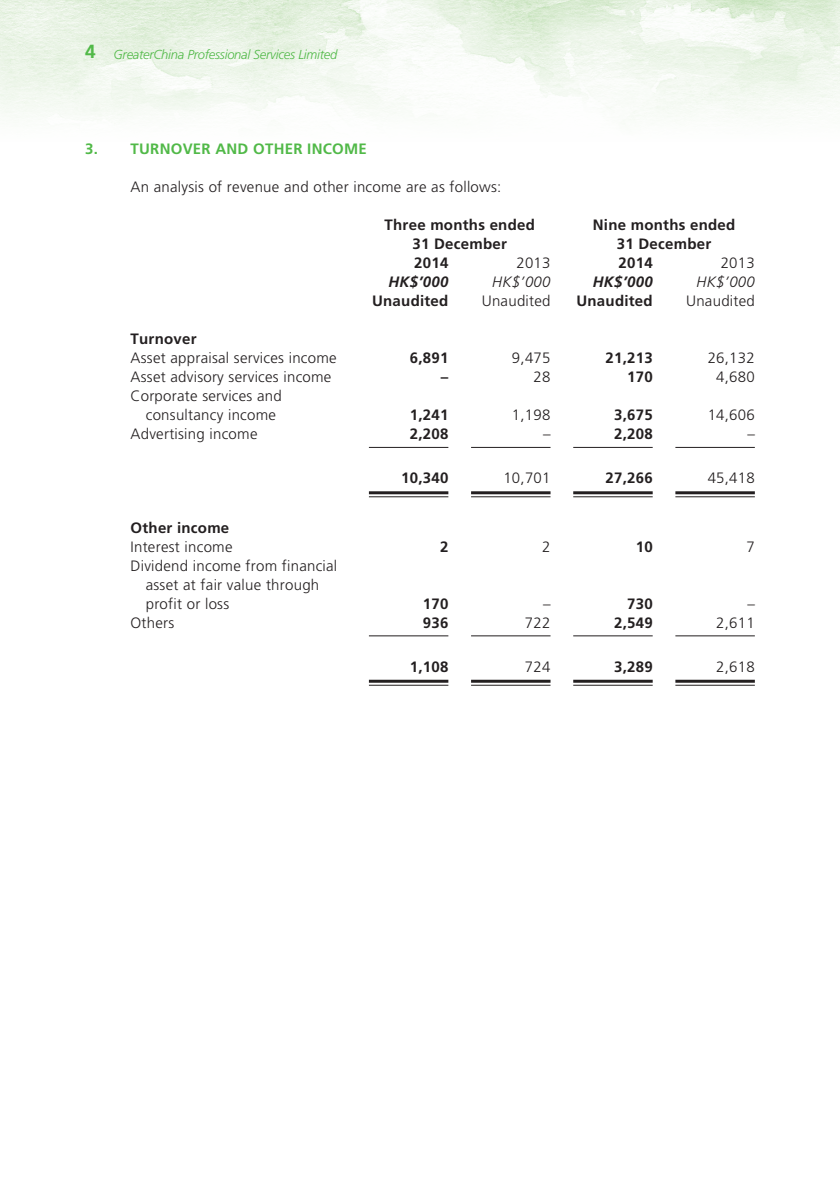
<style>
.page{position:relative;width:840px;height:1191px;background:#fff}
.page>*{position:absolute;margin:0;border:0;box-sizing:border-box;transform-origin:0 0}
.t1{font:300 15px/19px "Frutiger LT Std";letter-spacing:.015em;color:#231f20}
.t2{font:700 15px/19px "Frutiger LT Std";letter-spacing:.015em;color:#231f20;text-align:center}
.t3{font:700 15px "Frutiger LT Std";letter-spacing:.015em;color:#51b948}
.t4{font:italic 700 15px "Frutiger LT Std";letter-spacing:.015em;color:#231f20}
.t5{font:italic 300 15px "Frutiger LT Std";letter-spacing:.015em;color:#231f20}
.t6{font:italic 300 13px "Frutiger LT Std";letter-spacing:-.02em;color:#51b948}
.s1{font-weight:700;font-style:normal;font-size:19px}
</style>
<div class="page">
<img style="left:0;top:0;width:840px;height:120px">
<hr style="left:369px;top:447px;width:79px;height:1px;background:#231f20">
<hr style="left:471px;top:447px;width:79px;height:1px;background:#231f20">
<hr style="left:573px;top:447px;width:79px;height:1px;background:#231f20">
<hr style="left:675px;top:447px;width:79px;height:1px;background:#231f20">
<hr style="left:369px;top:491px;width:79px;height:3px;background:#231f20">
<hr style="left:369px;top:496px;width:79px;height:1px;background:#231f20">
<hr style="left:471px;top:491px;width:79px;height:3px;background:#231f20">
<hr style="left:471px;top:496px;width:79px;height:1px;background:#231f20">
<hr style="left:573px;top:491px;width:79px;height:3px;background:#231f20">
<hr style="left:573px;top:496px;width:79px;height:1px;background:#231f20">
<hr style="left:675px;top:491px;width:79px;height:3px;background:#231f20">
<hr style="left:675px;top:496px;width:79px;height:1px;background:#231f20">
<hr style="left:369px;top:635px;width:79px;height:1px;background:#231f20">
<hr style="left:471px;top:635px;width:79px;height:1px;background:#231f20">
<hr style="left:573px;top:635px;width:79px;height:1px;background:#231f20">
<hr style="left:675px;top:635px;width:79px;height:1px;background:#231f20">
<hr style="left:369px;top:679px;width:79px;height:3px;background:#231f20">
<hr style="left:369px;top:684px;width:79px;height:1px;background:#231f20">
<hr style="left:471px;top:679px;width:79px;height:3px;background:#231f20">
<hr style="left:471px;top:684px;width:79px;height:1px;background:#231f20">
<hr style="left:573px;top:679px;width:79px;height:3px;background:#231f20">
<hr style="left:573px;top:684px;width:79px;height:1px;background:#231f20">
<hr style="left:675px;top:679px;width:79px;height:3px;background:#231f20">
<hr style="left:675px;top:684px;width:79px;height:1px;background:#231f20">
<p class="t6" style="left:85px;top:47px;width:253px"><span class="s1">4</span> GreaterChina Professional Services Limited</p>
<p class="t3" style="left:85px;top:140px;width:283px">3. TURNOVER AND OTHER INCOME</p>
<p class="t1" style="left:130px;top:178px;width:372px">An analysis of revenue and other income are as follows:</p>
<p class="t2" style="left:384px;top:216px;width:152px">Three months ended<br>31 December</p>
<p class="t2" style="left:592px;top:216px;width:144px">Nine months ended<br>31 December</p>
<p class="t2" style="left:414px;top:254px;width:36px">2014</p>
<p class="t1" style="left:516px;top:254px;width:36px">2013</p>
<p class="t2" style="left:618px;top:254px;width:36px">2014</p>
<p class="t1" style="left:720px;top:254px;width:36px">2013</p>
<p class="t4" style="left:388px;top:273px;width:61px">HK$’000</p>
<p class="t5" style="left:492px;top:273px;width:60px">HK$’000</p>
<p class="t4" style="left:592px;top:273px;width:61px">HK$’000</p>
<p class="t5" style="left:696px;top:273px;width:60px">HK$’000</p>
<p class="t2" style="left:372px;top:292px;width:78px">Unaudited</p>
<p class="t1" style="left:481px;top:292px;width:70px">Unaudited</p>
<p class="t2" style="left:576px;top:292px;width:78px">Unaudited</p>
<p class="t1" style="left:685px;top:292px;width:70px">Unaudited</p>
<p class="t2" style="left:130px;top:330px;width:67px">Turnover</p>
<p class="t1" style="left:130px;top:349px;width:207px">Asset appraisal services income</p>
<p class="t2" style="left:409px;top:349px;width:40px">6,891</p>
<p class="t1" style="left:511px;top:349px;width:40px">9,475</p>
<p class="t2" style="left:605px;top:349px;width:49px">21,213</p>
<p class="t1" style="left:707px;top:349px;width:49px">26,132</p>
<p class="t1" style="left:130px;top:368px;width:202px">Asset advisory services income</p>
<p class="t2" style="left:440px;top:368px;width:9px">–</p>
<p class="t1" style="left:533px;top:368px;width:18px">28</p>
<p class="t2" style="left:626px;top:368px;width:27px">170</p>
<p class="t1" style="left:715px;top:368px;width:40px">4,680</p>
<p class="t1" style="left:146px;top:387px;width:137px;text-indent:-15px">Corporate services and consultancy income</p>
<p class="t2" style="left:409px;top:406px;width:40px">1,241</p>
<p class="t1" style="left:511px;top:406px;width:40px">1,198</p>
<p class="t2" style="left:613px;top:406px;width:40px">3,675</p>
<p class="t1" style="left:707px;top:406px;width:49px">14,606</p>
<p class="t1" style="left:130px;top:425px;width:128px">Advertising income</p>
<p class="t2" style="left:409px;top:425px;width:40px">2,208</p>
<p class="t1" style="left:542px;top:425px;width:9px">–</p>
<p class="t2" style="left:613px;top:425px;width:40px">2,208</p>
<p class="t1" style="left:747px;top:425px;width:9px">–</p>
<p class="t2" style="left:401px;top:469px;width:49px">10,340</p>
<p class="t1" style="left:503px;top:469px;width:49px">10,701</p>
<p class="t2" style="left:605px;top:469px;width:49px">27,266</p>
<p class="t1" style="left:707px;top:469px;width:49px">45,418</p>
<p class="t2" style="left:130px;top:518px;width:100px">Other income</p>
<p class="t1" style="left:130px;top:537px;width:103px">Interest income</p>
<p class="t2" style="left:440px;top:537px;width:10px">2</p>
<p class="t1" style="left:542px;top:537px;width:10px">2</p>
<p class="t2" style="left:635px;top:537px;width:18px">10</p>
<p class="t1" style="left:746px;top:537px;width:10px">7</p>
<p class="t1" style="left:146px;top:556px;width:193px;text-indent:-15px">Dividend income from financial asset at fair value through profit or loss</p>
<p class="t2" style="left:422px;top:594px;width:27px">170</p>
<p class="t1" style="left:542px;top:594px;width:9px">–</p>
<p class="t2" style="left:626px;top:594px;width:27px">730</p>
<p class="t1" style="left:747px;top:594px;width:9px">–</p>
<p class="t1" style="left:130px;top:613px;width:45px">Others</p>
<p class="t2" style="left:422px;top:613px;width:27px">936</p>
<p class="t1" style="left:524px;top:613px;width:27px">722</p>
<p class="t2" style="left:613px;top:613px;width:40px">2,549</p>
<p class="t1" style="left:715px;top:613px;width:40px">2,611</p>
<p class="t2" style="left:409px;top:657px;width:40px">1,108</p>
<p class="t1" style="left:524px;top:657px;width:27px">724</p>
<p class="t2" style="left:613px;top:657px;width:40px">3,289</p>
<p class="t1" style="left:715px;top:657px;width:40px">2,618</p>
</div>
